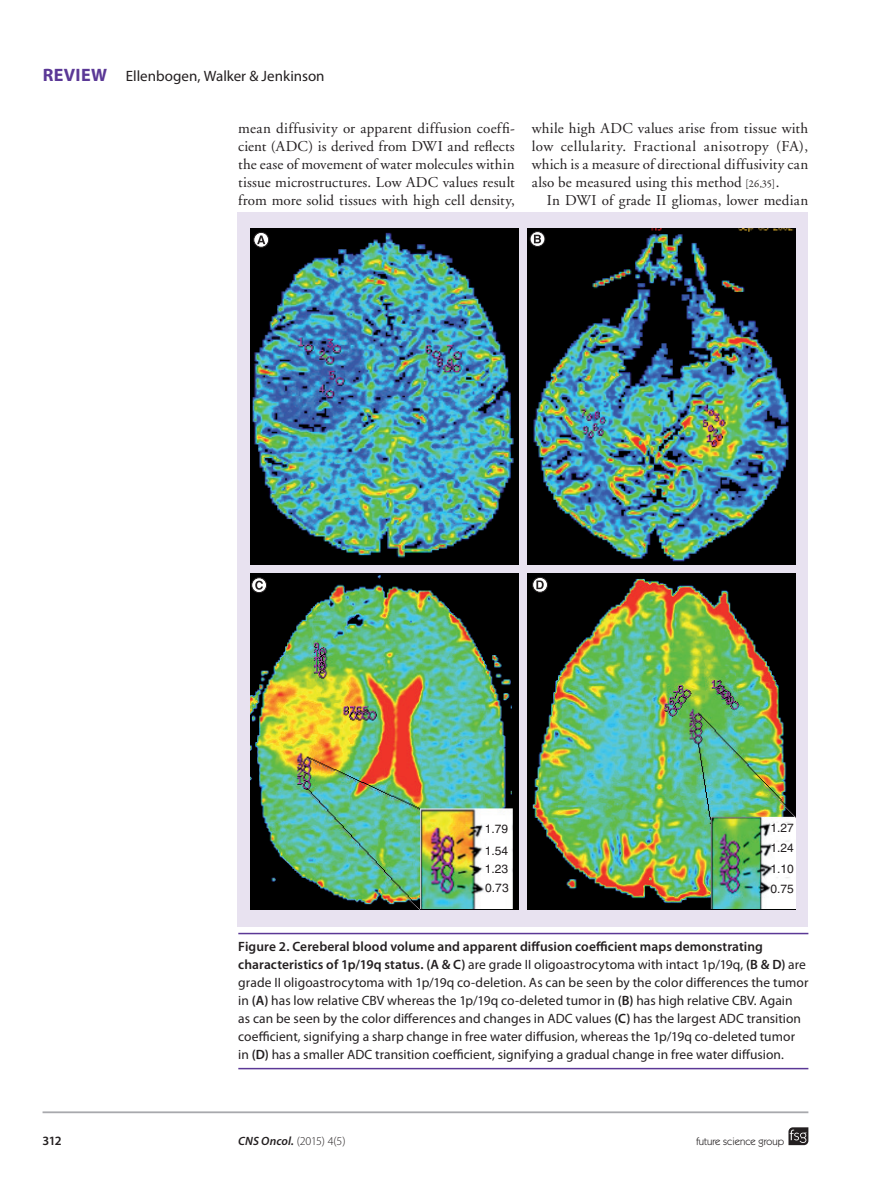
<style>
.page{position:relative;width:885px;height:1191px;background:#fff}
.page>*{position:absolute;margin:0;border:0;box-sizing:border-box;transform-origin:0 0}
.t1{font:15px/18px "Adobe Garamond";letter-spacing:.01em;color:#231f20;text-align:justify}
.t2{font:15px "Myriad Pro";color:#231f20}
.t3{font:13.5px/18px "Myriad Pro";letter-spacing:.005em;color:#231f20}
.t4{font:600 12.75px "Myriad Pro";color:#231f20}
.t5{font:12px/20.5px "Helvetica LT Std";color:#231f20}
.t6{font:300 12px "Myriad Pro";color:#231f20}
.t7{font:10.5px "Itc Kabel";color:#231f20}
.s1{font-weight:700;font-size:18px;color:#5b3896}
.s2{font-family:"Garamond Premr Pro";font-size:10.5px}
.s3{font-weight:600}
.s4{font-weight:600;font-style:italic}
</style>
<div class="page">
<svg style="left:788px;top:1127px;width:20px;height:18px"></svg>
<hr style="left:43px;top:1111px;width:765px;height:2px;background:#a8a9ad">
<hr style="left:238px;top:932px;width:570px;height:2px;background:#5b3896">
<hr style="left:238px;top:1067px;width:570px;height:2px;background:#5b3896">
<div style="left:237px;top:212px;width:570px;height:714px;background:#e8e2f0"></div>
<img style="left:250px;top:229px;width:268px;height:336px">
<img style="left:527px;top:229px;width:267px;height:336px">
<img style="left:250px;top:573px;width:268px;height:336px">
<img style="left:527px;top:573px;width:267px;height:336px">
<svg style="left:254px;top:232px;width:14px;height:15px"></svg>
<div style="left:253px;top:232px;width:16px;height:16px;border:1px solid #231f20;border-radius:50%"></div>
<svg style="left:257px;top:235px;width:8px;height:9px"></svg>
<svg style="left:530px;top:231px;width:15px;height:15px"></svg>
<div style="left:529px;top:231px;width:16px;height:16px;border:1px solid #231f20;border-radius:50%"></div>
<svg style="left:534px;top:235px;width:7px;height:8px"></svg>
<svg style="left:251px;top:578px;width:15px;height:14px"></svg>
<div style="left:251px;top:577px;width:16px;height:16px;border:1px solid #231f20;border-radius:50%"></div>
<svg style="left:255px;top:580px;width:8px;height:10px"></svg>
<svg style="left:532px;top:577px;width:15px;height:15px"></svg>
<div style="left:532px;top:577px;width:16px;height:15px;border:1px solid #231f20;border-radius:50%"></div>
<svg style="left:536px;top:580px;width:7px;height:9px"></svg>
<p class="t2" style="left:43px;top:67px;width:283px"><span class="s1">REVIEW</span> Ellenbogen, Walker &amp; Jenkinson</p>
<p class="t1" style="left:238px;top:119px;width:278px">mean diffusivity or apparent diffusion coeffi&shy;cient (ADC) is derived from DWI and reflects the ease of movement of water molecules within tissue microstructures. Low ADC values result from more solid tissues with high cell density,</p>
<p class="t1" style="left:531px;top:119px;width:278px">while high ADC values arise from tissue with low cellularity. Fractional anisotropy (FA), which is a measure of directional diffusivity can also be measured using this method <span class="s2">[26,35]</span>.</p>
<p class="t1" style="left:546px;top:191px;width:263px">In DWI of grade II gliomas, lower median</p>
<p class="t5" style="left:484px;top:817px;width:25px;line-height:22.6px">1.79<br>1.54</p>
<p class="t5" style="left:484px;top:859px;width:25px;line-height:19.2px">1.23<br>0.73</p>
<p class="t5" style="left:770px;top:817px;width:25px;text-align:justify">1.27<br>1.24<br>1.10<br>0.75</p>
<p class="t3" style="left:238px;top:937px;width:571px"><span class="s3">Figure 2. Cereberal blood volume and apparent diffusion coefficient maps demonstrating characteristics of 1p/19q status. (A &amp; C)</span> are grade II oligoastrocytoma with intact 1p/19q, <span class="s3">(B &amp; D)</span> are grade II oligoastrocytoma with 1p/19q co-deletion. As can be seen by the color differences the tumor in <span class="s3">(A)</span> has low relative CBV whereas the 1p/19q co-deleted tumor in <span class="s3">(B)</span> has high relative CBV. Again<br>as can be seen by the color differences and changes in ADC values <span class="s3">(C)</span> has the largest ADC transition coefficient, signifying a sharp change in free water diffusion, whereas the 1p/19q co-deleted tumor in <span class="s3">(D)</span> has a smaller ADC transition coefficient, signifying a gradual change in free water diffusion.</p>
<p class="t4" style="left:43px;top:1132px;width:21px">312</p>
<p class="t6" style="left:238px;top:1134px;width:109px"><span class="s4">CNS Oncol.</span> (2015) 4(5)</p>
<p class="t7" style="left:696px;top:1135px;width:90px">future science group</p>
</div>
